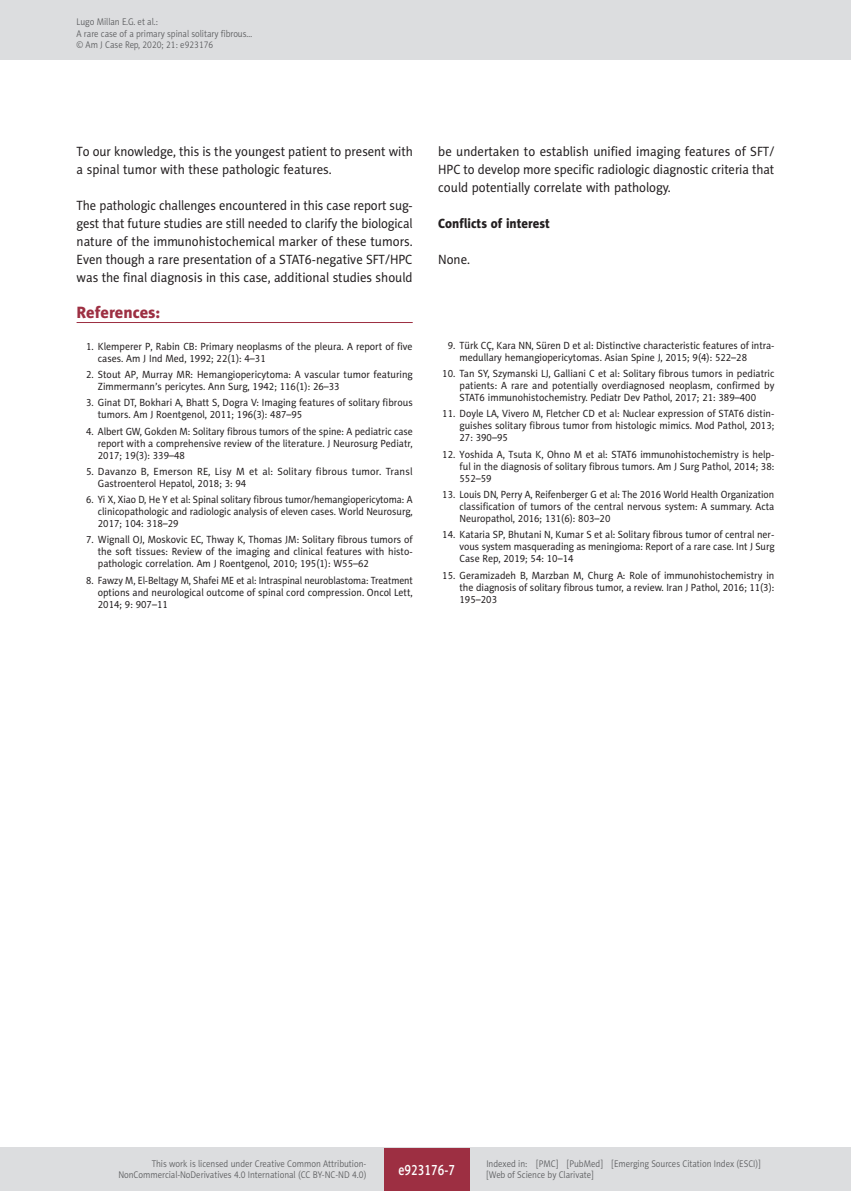
<style>
.page{position:relative;width:851px;height:1191px;background:#fff}
.page>*{position:absolute;margin:0;border:0;box-sizing:border-box;transform-origin:0 0}
.AJCR_Referencje_Tytu{font:16.5px "Naomi Sans EFN Heavy";color:#9d2f42}
.t1{font:15px "Naomi Sans EFN Medium";color:#fff;scale:.8 1}
.AJCR_Body{font:13.5px/18px "Naomi Sans EFN";color:#231f20;scale:.94 1}
.AJCR_Body-2{font:13.5px/18px "Naomi Sans EFN";color:#231f20;text-align:justify;scale:.95 1}
.AJCR_Headline_2{font:13.5px "Naomi Sans EFN Heavy";color:#231f20;scale:.95 1}
.AJCR_Referencje_punk{font:10.5px/12px "Naomi Sans EFN";color:#231f20;text-align:justify;scale:.95 1}
.AJCR_Referencje_punk-2{font:10.5px/12px "Naomi Sans EFN";color:#231f20;text-align:justify;scale:.94 1}
.AJCR_Referencje_punk-3{font:10.5px/12px "Naomi Sans EFN";color:#231f20;text-align:justify;scale:.93 1}
.AJCR_Referencje_punk-4{font:10.5px/12px "Naomi Sans EFN";color:#231f20}
.t2{font:9.75px/11.2px "Naomi Sans EFN Light";color:#57585a;scale:.9 1}
</style>
<div class="page">
<hr style="left:77px;top:322px;width:335px;height:1px;background:#9d2f42">
<div style="left:0;top:0;width:850px;height:60px;background:#dcdddf"></div>
<div style="left:0;top:1148px;width:850px;height:43px;background:#dcdddf"></div>
<div style="left:384px;top:1147px;width:85px;height:43px;background:#9d2f42"></div>
<p class="t2" style="left:77px;top:16px;width:196px">Lugo Millan E.G. et al.:<br>A rare case of a primary spinal solitary fibrous… © Am J Case Rep, 2020; 21: e923176</p>
<p class="AJCR_Body" style="left:77px;top:142px;width:359px">To our knowledge, this is the youngest patient to present with a spinal tumor with these pathologic features.</p>
<p class="AJCR_Body" style="left:77px;top:196px;width:359px;text-align:justify">The pathologic challenges encountered in this case report sug&shy;gest that future studies are still needed to clarify the biological nature of the immunohistochemical marker of these tumors.<br>Even though a rare presentation of a STAT6-negative SFT/HPC was the final diagnosis in this case, additional studies should</p>
<p class="AJCR_Referencje_Tytu" style="left:77px;top:302px;width:85px">References:</p>
<p class="AJCR_Referencje_punk" style="left:98px;top:340px;width:333px;text-indent:-12px">1. Klemperer P, Rabin CB: Primary neoplasms of the pleura. A report of five cases. Am J Ind Med, 1992; 22(1): 4–31</p>
<p class="AJCR_Referencje_punk" style="left:98px;top:369px;width:333px;text-indent:-12px">2. Stout AP, Murray MR: Hemangiopericytoma: A vascular tumor featuring<br>Zimmermann’s pericytes. Ann Surg, 1942; 116(1): 26–33</p>
<p class="AJCR_Referencje_punk" style="left:98px;top:397px;width:333px;text-indent:-12px">3. Ginat DT, Bokhari A, Bhatt S, Dogra V: Imaging features of solitary fibrous tumors. Am J Roentgenol, 2011; 196(3): 487–95</p>
<p class="AJCR_Referencje_punk-2" style="left:98px;top:425px;width:336px;text-indent:-12px">4. Albert GW, Gokden M: Solitary fibrous tumors of the spine: A pediatric case report with a comprehensive review of the literature. J Neurosurg Pediatr, 2017; 19(3): 339–48</p>
<p class="AJCR_Referencje_punk-4" style="left:98px;top:465px;width:316px;text-indent:-12px">5. Davanzo B, Emerson RE, Lisy M et al: Solitary fibrous tumor. Transl<br>Gastroenterol Hepatol, 2018; 3: 94</p>
<p class="AJCR_Referencje_punk-3" style="left:98px;top:494px;width:340px;text-indent:-12px">6. Yi X, Xiao D, He Y et al: Spinal solitary fibrous tumor/hemangiopericytoma: A clinicopathologic and radiologic analysis of eleven cases. World Neurosurg, 2017; 104: 318–29</p>
<p class="AJCR_Referencje_punk" style="left:98px;top:534px;width:333px;text-indent:-12px">7. Wignall OJ, Moskovic EC, Thway K, Thomas JM: Solitary fibrous tumors of the soft tissues: Review of the imaging and clinical features with histo&shy;pathologic correlation. Am J Roentgenol, 2010; 195(1): W55–62</p>
<p class="AJCR_Referencje_punk-3" style="left:98px;top:574px;width:340px;text-indent:-12px">8. Fawzy M, El-Beltagy M, Shafei ME et al: Intraspinal neuroblastoma: Treatment options and neurological outcome of spinal cord compression. Oncol Lett, 2014; 9: 907–11</p>
<p class="AJCR_Body-2" style="left:438px;top:142px;width:355px">be undertaken to establish unified imaging features of SFT/ HPC to develop more specific radiologic diagnostic criteria that could potentially correlate with pathology.</p>
<p class="AJCR_Headline_2" style="left:438px;top:215px;width:119px">Conflicts of interest</p>
<p class="AJCR_Body-2" style="left:438px;top:250px;width:35px">None.</p>
<p class="AJCR_Referencje_punk" style="left:459px;top:339px;width:333px;text-indent:-12px">9. Türk CÇ, Kara NN, Süren D et al: Distinctive characteristic features of intra&shy;medullary hemangiopericytomas. Asian Spine J, 2015; 9(4): 522–28</p>
<p class="AJCR_Referencje_punk" style="left:459px;top:368px;width:333px;text-indent:-17px">10. Tan SY, Szymanski LJ, Galliani C et al: Solitary fibrous tumors in pediatric patients: A rare and potentially overdiagnosed neoplasm, confirmed by STAT6 immunohistochemistry. Pediatr Dev Pathol, 2017; 21: 389–400</p>
<p class="AJCR_Referencje_punk" style="left:459px;top:408px;width:333px;text-indent:-17px">11. Doyle LA, Vivero M, Fletcher CD et al: Nuclear expression of STAT6 distin&shy;guishes solitary fibrous tumor from histologic mimics. Mod Pathol, 2013; 27: 390–95</p>
<p class="AJCR_Referencje_punk" style="left:459px;top:448px;width:333px;text-indent:-17px">12. Yoshida A, Tsuta K, Ohno M et al: STAT6 immunohistochemistry is help&shy;ful in the diagnosis of solitary fibrous tumors. Am J Surg Pathol, 2014; 38:<br>552–59</p>
<p class="AJCR_Referencje_punk-2" style="left:459px;top:488px;width:336px;text-indent:-17px">13. Louis DN, Perry A, Reifenberger G et al: The 2016 World Health Organization classification of tumors of the central nervous system: A summary. Acta Neuropathol, 2016; 131(6): 803–20</p>
<p class="AJCR_Referencje_punk" style="left:459px;top:529px;width:333px;text-indent:-17px">14. Kataria SP, Bhutani N, Kumar S et al: Solitary fibrous tumor of central ner&shy;vous system masquerading as meningioma: Report of a rare case. Int J Surg Case Rep, 2019; 54: 10–14</p>
<p class="AJCR_Referencje_punk" style="left:459px;top:569px;width:333px;text-indent:-17px">15. Geramizadeh B, Marzban M, Churg A: Role of immunohistochemistry in the diagnosis of solitary fibrous tumor, a review. Iran J Pathol, 2016; 11(3):<br>195–203</p>
<p class="t2" style="left:118px;top:1158px;width:277px;text-align:right">This work is licensed under Creative Common Attribution-<br>NonCommercial-NoDerivatives 4.0 International (CC BY-NC-ND 4.0)</p>
<h2 class="t1" style="left:398px;top:1160px;width:72px">e923176-7</h2>
<p class="t2" style="left:486px;top:1158px;width:306px">Indexed in: [PMC] [PubMed] [Emerging Sources Citation Index (ESCI)] [Web of Science by Clarivate]</p>
</div>
